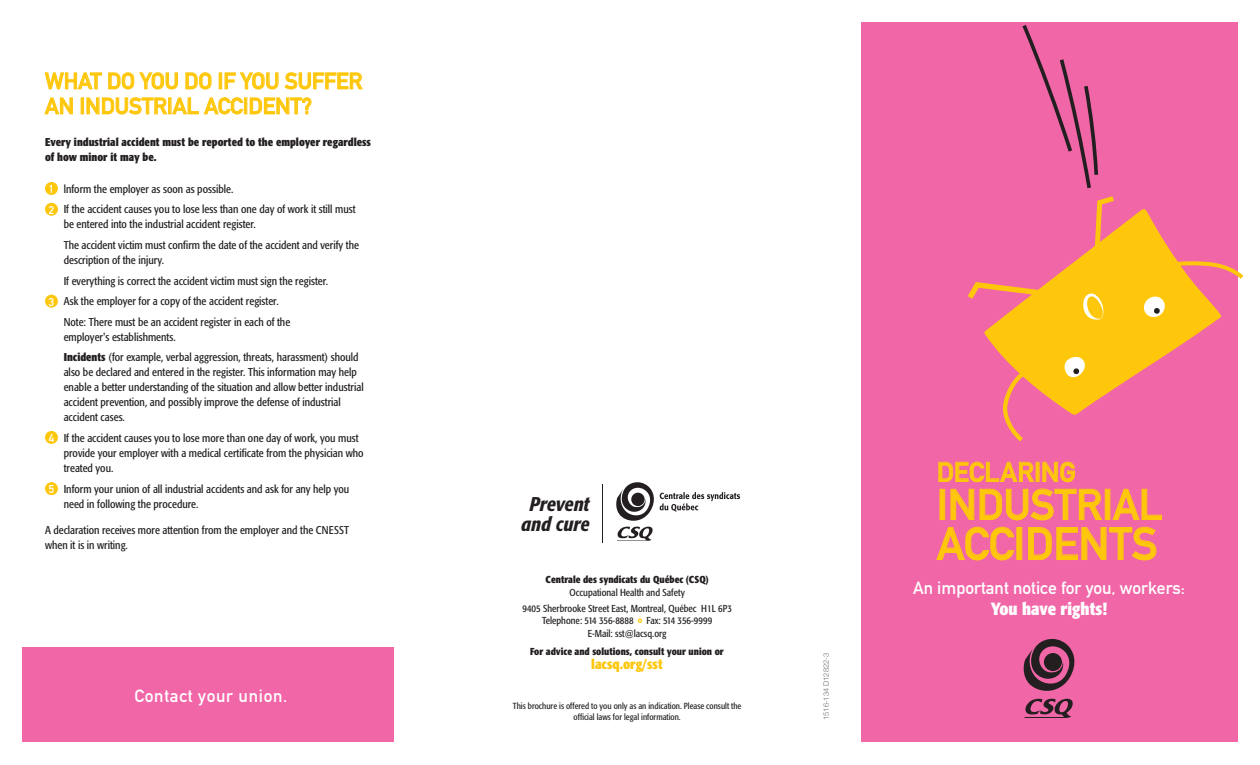
<style>
.page{position:relative;width:1260px;height:765px;background:#fff}
.page>*{position:absolute;margin:0;border:0;box-sizing:border-box;transform-origin:0 0}
.t1{font:45px "DIN Mittelschrift";color:#fec70c}
.t2{font:42.5px "DIN Mittelschrift";color:#fec70c}
.t3{font:27px "DIN Mittelschrift";letter-spacing:.005em;color:#fec70c}
.t4{font:22.5px "DIN Mittelschrift";color:#fec70c}
.t5{font:italic 500 condensed 19.75px/19.8px "Formata";color:#231f20;text-align:center}
.t6{font:17.5px/21px "DIN Mittelschrift";color:#fff;text-align:center}
.t7{font:17.5px "DIN Mittelschrift";letter-spacing:.04em;color:#fff}
.t8{font:700 condensed 13.75px "Formata";color:#fec70c}
.t9{font:condensed 11.25px/15px "Formata";color:#231f20}
.t10{font:700 condensed 11.25px/15px "Formata";color:#231f20}
.t11{font:11.25px "DIN Mittelschrift";color:#fff}
.t12{font:condensed 10px "Formata";color:#231f20}
.t13{font:700 condensed 10px/12.5px "Formata";color:#231f20;text-align:center}
.t14{font:condensed 8.75px "Formata";color:#231f20}
.t15{font:300 7.5px "Helvetica Neue";color:#6c6d70}
.s1{font-weight:700}
.s2{font-weight:400}
.s3{font-family:"Formata";font-weight:700;font-stretch:condensed}
</style>
<div class="page">
<div style="left:861px;top:22px;width:377px;height:720px;background:#f166a7"></div>
<svg style="left:967px;top:282px;width:17px;height:17px"></svg>
<svg style="left:984px;top:209px;width:237px;height:206px;fill:#fec70c"></svg>
<svg style="left:1142px;top:295px;width:24px;height:23px"></svg>
<svg style="left:1063px;top:356px;width:23px;height:23px"></svg>
<svg style="left:1083px;top:293px;width:20px;height:27px"></svg>
<svg style="left:1131px;top:259px;width:113px;height:30px"></svg>
<svg style="left:1001px;top:365px;width:35px;height:77px"></svg>
<svg style="left:1019px;top:25px;width:100px;height:242px"></svg>
<svg style="left:1023px;top:638px;width:52px;height:80px"></svg>
<div style="left:1044px;top:653px;width:18px;height:18px;background:#231f20;border-radius:50%"></div>
<div style="left:22px;top:647px;width:372px;height:95px;background:#f166a7"></div>
<svg style="left:939px;top:462px;width:95px;height:20px"></svg>
<div style="left:1036px;top:462px;width:3px;height:20px;border:1px solid #fec70c"></div>
<svg style="left:1043px;top:462px;width:32px;height:20px"></svg>
<div style="left:940px;top:489px;width:5px;height:31px;border:1px solid #fec70c"></div>
<svg style="left:951px;top:489px;width:23px;height:31px"></svg>
<svg style="left:980px;top:489px;width:122px;height:31px"></svg>
<div style="left:1105px;top:489px;width:5px;height:31px;border:1px solid #fec70c"></div>
<svg style="left:1113px;top:489px;width:49px;height:31px"></svg>
<svg style="left:936px;top:527px;width:78px;height:33px"></svg>
<div style="left:1017px;top:527px;width:5px;height:33px;border:1px solid #fec70c"></div>
<svg style="left:1028px;top:527px;width:128px;height:33px"></svg>
<svg style="left:616px;top:482px;width:124px;height:59px"></svg>
<hr style="left:602px;top:485px;width:1px;height:58px;background:#231f20">
<svg style="left:638px;top:619px;width:4px;height:4px"></svg>
<svg style="left:45px;top:73px;width:57px;height:16px"></svg>
<svg style="left:109px;top:73px;width:25px;height:16px"></svg>
<svg style="left:140px;top:73px;width:38px;height:16px"></svg>
<svg style="left:186px;top:73px;width:25px;height:16px"></svg>
<div style="left:219px;top:73px;width:3px;height:16px;border:1px solid #fec70c"></div>
<svg style="left:225px;top:73px;width:53px;height:16px"></svg>
<svg style="left:285px;top:73px;width:77px;height:16px"></svg>
<svg style="left:45px;top:98px;width:28px;height:16px"></svg>
<div style="left:81px;top:98px;width:3px;height:16px;border:1px solid #fec70c"></div>
<svg style="left:87px;top:98px;width:156px;height:16px"></svg>
<div style="left:244px;top:98px;width:3px;height:16px;border:1px solid #fec70c"></div>
<svg style="left:250px;top:98px;width:61px;height:16px"></svg>
<div style="left:45px;top:182px;width:13px;height:13px;background:#fec70c;border-radius:50%"></div>
<div style="left:45px;top:203px;width:13px;height:13px;background:#fec70c;border-radius:50%"></div>
<div style="left:45px;top:295px;width:13px;height:13px;background:#fec70c;border-radius:50%"></div>
<div style="left:45px;top:431px;width:13px;height:13px;background:#fec70c;border-radius:50%"></div>
<div style="left:45px;top:482px;width:13px;height:13px;background:#fec70c;border-radius:50%"></div>
<p class="t4" style="left:45px;top:68px;width:319px">WHAT DO YOU DO IF YOU SUFFER</p>
<p class="t4" style="left:45px;top:93px;width:269px">AN INDUSTRIAL ACCIDENT?</p>
<p class="t10" style="left:45px;top:134px;width:328px">Every industrial accident must be reported to the employer regardless of how minor it may be.</p>
<p class="t11" style="left:49px;top:182px;width:7px">1</p>
<p class="t9" style="left:64px;top:181px;width:171px">lnform the employer as soon as possible.</p>
<p class="t11" style="left:49px;top:203px;width:7px">2</p>
<p class="t9" style="left:64px;top:202px;width:293px">If the accident causes you to lose less than one day of work it still must be entered into the industrial accident register.</p>
<p class="t9" style="left:64px;top:238px;width:297px">The accident victim must confirm the date of the accident and verify the description of the injury.</p>
<p class="t9" style="left:64px;top:273px;width:266px">If everything is correct the accident victim must sign the register.</p>
<p class="t11" style="left:49px;top:295px;width:7px">3</p>
<p class="t9" style="left:64px;top:294px;width:216px">Ask the employer for a copy of the accident register.</p>
<p class="t9" style="left:64px;top:314px;width:228px">Note: There must be an accident register in each of the employer's establishments.</p>
<p class="t9" style="left:64px;top:350px;width:301px"><span class="s1">Incidents</span> (for example, verbal aggression, threats, harassment) should also be declared and entered in the register. This information may help enable a better understanding of the situation and allow better industrial accident prevention, and possibly improve the defense of industrial accident cases.</p>
<p class="t11" style="left:49px;top:431px;width:7px">4</p>
<p class="t9" style="left:64px;top:431px;width:301px">If the accident causes you to lose more than one day of work, you must provide your employer with a medical certificate from the physician who treated you.</p>
<p class="t11" style="left:49px;top:482px;width:7px">5</p>
<p class="t9" style="left:64px;top:481px;width:287px">Inform your union of all industrial accidents and ask for any help you need in following the procedure.</p>
<p class="t9" style="left:45px;top:523px;width:306px">A declaration receives more attention from the employer and the CNESST when it is in writing.</p>
<p class="t7" style="left:134px;top:686px;width:155px">Contact your union.</p>
<p class="t5" style="left:521px;top:494px;width:70px">Prevent and cure</p>
<p class="t13" style="left:546px;top:573px;width:165px">Centrale des syndicats du Québec (CSQ)<br><span class="s2">Occupational Health and Safety</span></p>
<p class="t12" style="left:522px;top:602px;width:211px">9405 Sherbrooke Street East, Montreal, Québec H1L 6P3</p>
<p class="t12" style="left:542px;top:615px;width:93px">Telephone: 514 356-8888</p>
<p class="t12" style="left:646px;top:615px;width:67px">Fax: 514 356-9999</p>
<p class="t12" style="left:588px;top:627px;width:80px">E-Mail: sst@lacsq.org</p>
<p class="t13" style="left:530px;top:645px;width:195px">For advice and solutions, consult your union or</p>
<p class="t8" style="left:591px;top:655px;width:73px">lacsq.org/sst</p>
<p class="t14" style="left:513px;top:701px;width:230px">This brochure is offered to you only as an indication. Please consult the</p>
<p class="t14" style="left:574px;top:712px;width:109px">official laws for legal information.</p>
<p class="t15" style="left:820px;top:720px;width:68px;rotate:-90deg">1516-134 D12822-3</p>
<p class="t3" style="left:937px;top:456px;width:140px">DECLARING</p>
<p class="t2" style="left:937px;top:480px;width:227px">INDUSTRIAL</p>
<p class="t1" style="left:937px;top:517px;width:222px">ACCIDENTS</p>
<p class="t6" style="left:913px;top:577px;width:274px">An important notice for you, workers:<br><span class="s3">You have rights!</span></p>
</div>
